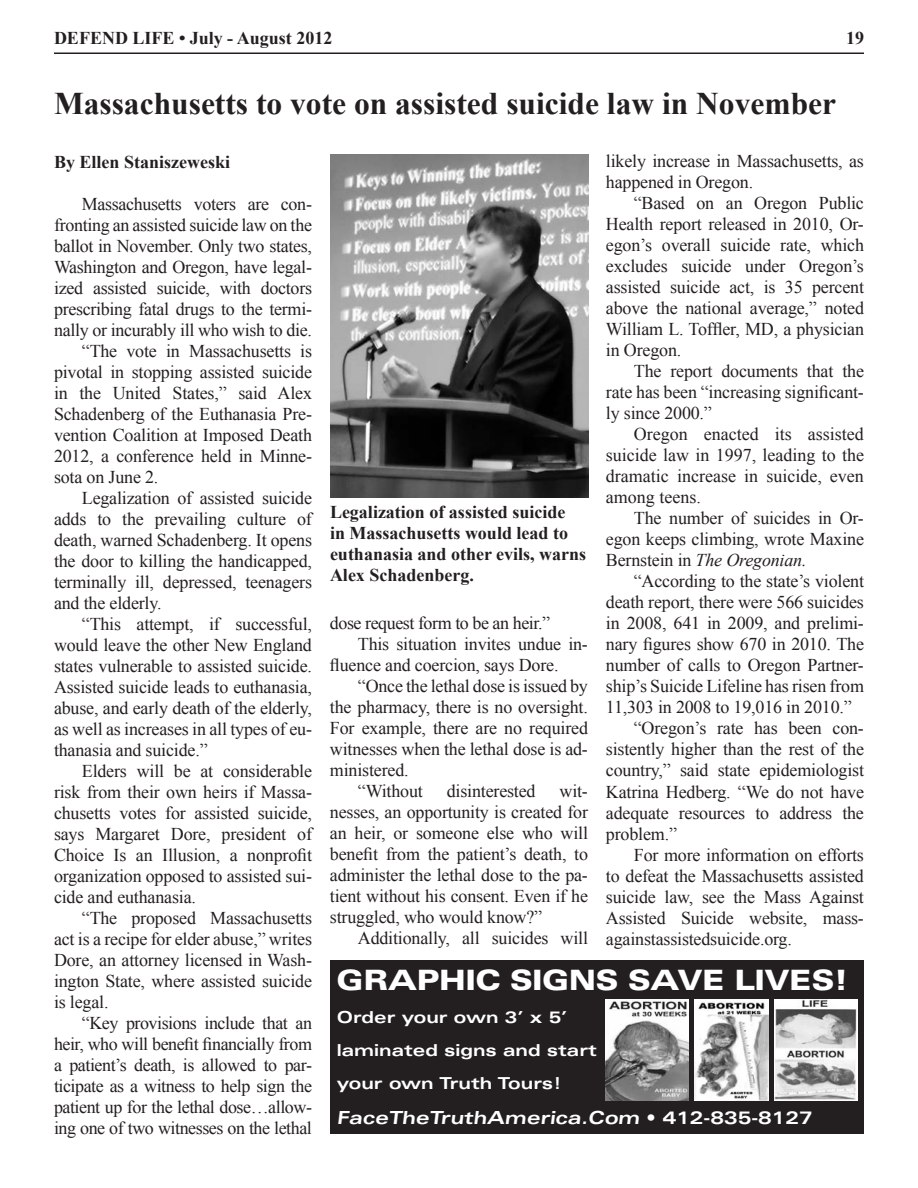
<style>
.page{position:relative;width:918px;height:1188px;background:#fff}
.page>*{position:absolute;margin:0;border:0;box-sizing:border-box;transform-origin:0 0}
.Normal__Web{font:700 31.5px "Times New Roman";color:#231f20}
.t1{font:900 expanded 28.05px "Univers";letter-spacing:-.025em;color:#fff}
.Normal__Web-2{font:18px/21px "Times New Roman";letter-spacing:-.01em;color:#231f20;text-align:justify}
.Normal__Web-3{font:700 18px/21px "Times New Roman";color:#231f20}
.t2{font:700 expanded 18px "Univers";color:#fff}
.t3{font:700 expanded 16.5px "Univers";color:#fff}
.s1{font-style:italic}
</style>
<div class="page">
<hr style="left:54px;top:52px;width:810px;height:2px;background:#231f20">
<img style="left:330px;top:154px;width:258px;height:344px">
<div style="left:330px;top:960px;width:534px;height:174px;background:#231f20"></div>
<img style="left:605px;top:999px;width:84px;height:102px">
<img style="left:695px;top:999px;width:74px;height:102px">
<img style="left:775px;top:999px;width:82px;height:102px">
<p class="Normal__Web-3" style="left:54px;top:27px;width:280px">DEFEND LIFE • July - August 2012</p>
<p class="Normal__Web-3" style="left:846px;top:27px;width:19px">19</p>
<p class="Normal__Web" style="left:54px;top:82px;width:784px">Massachusetts to vote on assisted suicide law in November</p>
<p class="Normal__Web-3" style="left:54px;top:151px;width:178px">By Ellen Staniszeweski</p>
<p class="Normal__Web-2" style="left:54px;top:193px;width:260px;text-indent:28px">Massachusetts voters are con&shy;fronting an assisted suicide law on the ballot in November. Only two states, Washington and Oregon, have legal&shy;ized assisted suicide, with doctors prescribing fatal drugs to the termi&shy;nally or incurably ill who wish to die.</p>
<p class="Normal__Web-2" style="left:54px;top:340px;width:260px;text-indent:28px">“The vote in Massachusetts is pivotal in stopping assisted suicide in the United States,” said Alex Schadenberg of the Euthanasia Pre&shy;vention Coalition at Imposed Death 2012, a conference held in Minne&shy;sota on June 2.</p>
<p class="Normal__Web-2" style="left:54px;top:487px;width:260px;text-indent:28px">Legalization of assisted suicide adds to the prevailing culture of death, warned Schadenberg. It opens the door to killing the handicapped, terminally ill, depressed, teenagers and the elderly.</p>
<p class="Normal__Web-2" style="left:54px;top:613px;width:260px;text-indent:28px">“This attempt, if successful, would leave the other New England states vulnerable to assisted suicide.<br>Assisted suicide leads to euthanasia, abuse, and early death of the elderly, as well as increases in all types of eu&shy;thanasia and suicide.”</p>
<p class="Normal__Web-2" style="left:54px;top:760px;width:260px;text-indent:28px">Elders will be at considerable risk from their own heirs if Massa&shy;chusetts votes for assisted suicide, says Margaret Dore, president of Choice Is an Illusion, a nonprofit organization opposed to assisted sui&shy;cide and euthanasia.</p>
<p class="Normal__Web-2" style="left:54px;top:907px;width:260px;text-indent:28px">“The proposed Massachusetts act is a recipe for elder abuse,” writes Dore, an attorney licensed in Wash&shy;ington State, where assisted suicide is legal.</p>
<p class="Normal__Web-2" style="left:54px;top:1012px;width:260px;text-indent:28px">“Key provisions include that an heir, who will benefit financially from a patient’s death, is allowed to par&shy;ticipate as a witness to help sign the patient up for the lethal dose…allow&shy;ing one of two witnesses on the lethal</p>
<p class="Normal__Web-2" style="left:606px;top:151px;width:260px">likely increase in Massachusetts, as happened in Oregon.</p>
<p class="Normal__Web-2" style="left:606px;top:193px;width:260px;text-indent:28px">“Based on an Oregon Public Health report released in 2010, Or&shy;egon’s overall suicide rate, which excludes suicide under Oregon’s assisted suicide act, is 35 percent above the national average,” noted William L. Toffler, MD, a physician in Oregon.</p>
<p class="Normal__Web-2" style="left:606px;top:361px;width:260px;text-indent:28px">The report documents that the rate has been “increasing significant&shy;ly since 2000.”</p>
<p class="Normal__Web-2" style="left:606px;top:424px;width:260px;text-indent:28px">Oregon enacted its assisted suicide law in 1997, leading to the dramatic increase in suicide, even among teens.</p>
<p class="Normal__Web-2" style="left:606px;top:508px;width:260px;text-indent:28px">The number of suicides in Or&shy;egon keeps climbing, wrote Maxine Bernstein in <span class="s1">The Oregonian.</span></p>
<p class="Normal__Web-2" style="left:606px;top:571px;width:260px;text-indent:28px">“According to the state’s violent death report, there were 566 suicides in 2008, 641 in 2009, and prelimi&shy;nary figures show 670 in 2010. The number of calls to Oregon Partner&shy;ship’s Suicide Lifeline has risen from 11,303 in 2008 to 19,016 in 2010.”</p>
<p class="Normal__Web-2" style="left:606px;top:718px;width:260px;text-indent:28px">“Oregon’s rate has been con&shy;sistently higher than the rest of the country,” said state epidemiologist Katrina Hedberg. “We do not have adequate resources to address the problem.”</p>
<p class="Normal__Web-2" style="left:606px;top:844px;width:260px;text-indent:28px">For more information on efforts to defeat the Massachusetts assisted suicide law, see the Mass Against Assisted Suicide website, mass&shy;againstassistedsuicide.org.</p>
<p class="t1" style="left:337px;top:963px;width:514px">GRAPHIC SIGNS SAVE LIVES!</p>
<p class="t3" style="left:337px;top:1008px;width:232px">Order your own 3’ x 5’</p>
<p class="t3" style="left:337px;top:1041px;width:262px">laminated signs and start</p>
<p class="t3" style="left:337px;top:1074px;width:227px">your own Truth Tours!</p>
<p class="t2" style="left:337px;top:1107px;width:478px">FaceTheTruthAmerica.Com • 412-835-8127</p>
<p class="Normal__Web-3" style="left:330px;top:501px;width:258px">Legalization of assisted suicide<br>in Massachusetts would lead to euthanasia and other evils, warns<br>Alex Schadenberg.</p>
<p class="Normal__Web-2" style="left:330px;top:612px;width:222px">dose request form to be an heir.”</p>
<p class="Normal__Web-2" style="left:330px;top:633px;width:259px;text-indent:28px">This situation invites undue in&shy;fluence and coercion, says Dore.</p>
<p class="Normal__Web-2" style="left:330px;top:675px;width:260px;text-indent:28px">“Once the lethal dose is issued by the pharmacy, there is no oversight.<br>For example, there are no required witnesses when the lethal dose is ad&shy;ministered.</p>
<p class="Normal__Web-2" style="left:358px;top:780px;width:67px">“Without</p>
<p class="Normal__Web-2" style="left:447px;top:780px;width:90px">disinterested</p>
<p class="Normal__Web-2" style="left:330px;top:780px;width:260px;text-indent:230px">wit&shy;nesses, an opportunity is created for an heir, or someone else who will benefit from the patient’s death, to administer the lethal dose to the pa&shy;tient without his consent. Even if he struggled, who would know?”</p>
<p class="Normal__Web-2" style="left:358px;top:928px;width:232px">Additionally, all suicides will</p>
</div>
